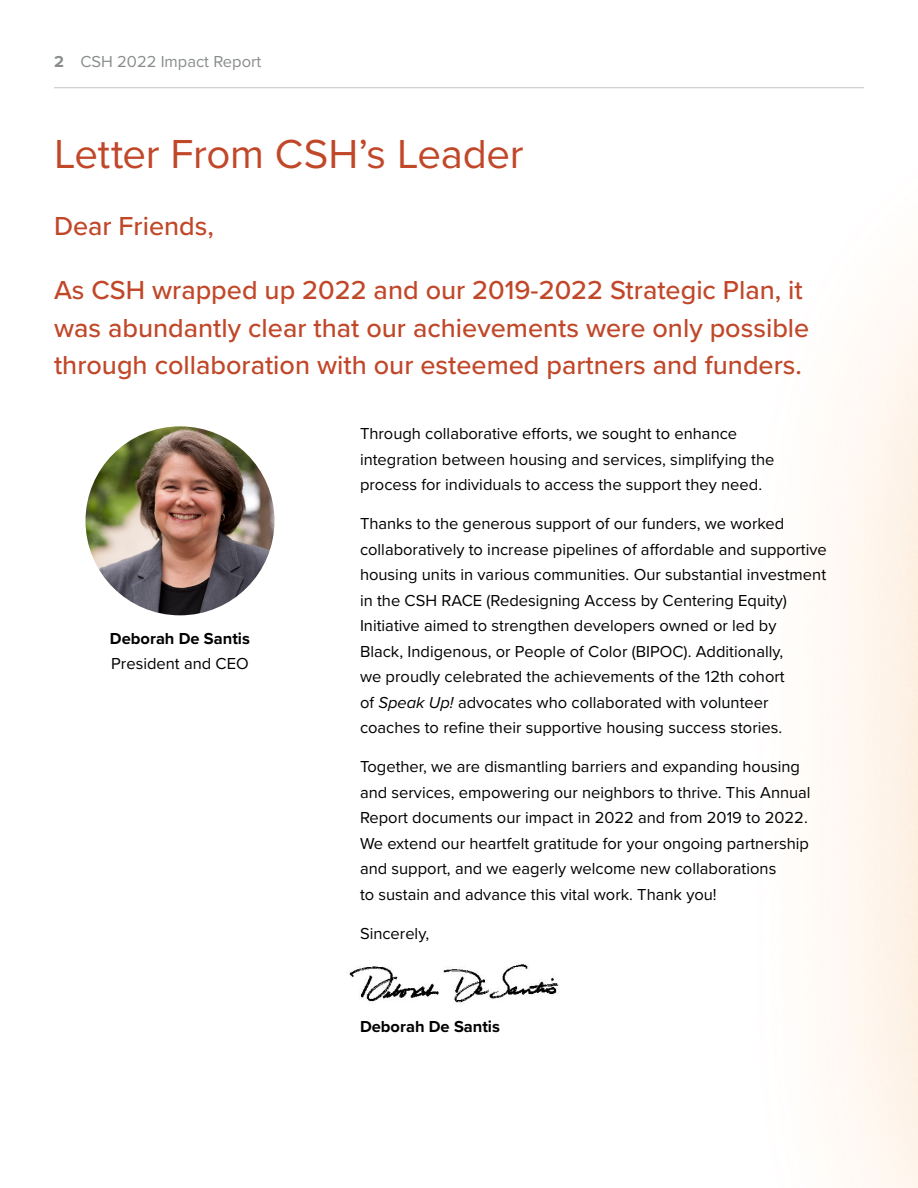
<style>
.page{position:relative;width:918px;height:1188px;background:#fff}
.page>*{position:absolute;margin:0;border:0;box-sizing:border-box;transform-origin:0 0}
.H1___Regular_Section_Title{font:42px "Proxima Nova";letter-spacing:-.005em;color:#c14729}
.XL_Intro_Para___Span_Cols{font:500 27px/37.5px "Proxima Nova";color:#c14729}
.t1{font:16.5px/25.5px "Proxima Nova";color:#000}
.t2{font:700 16.5px/25.5px "Proxima Nova";color:#000}
.t3{font:16.5px "Proxima Nova";color:#898c8d}
.s1{font-weight:700}
.s2{font-weight:400}
.s3{font-style:italic}
</style>
<div class="page">
<img style="left:86px;top:426px;width:188px;height:189px;border-radius:94px">
<img style="left:349px;top:964px;width:210px;height:39px">
<hr style="left:54px;top:87px;width:810px;height:1px;background:#c2c3c4">
<p class="t3" style="left:54px;top:49px;width:209px"><span class="s1">2</span> CSH 2022 Impact Report</p>
<h1 class="H1___Regular_Section_Title" style="left:54px;top:123px;width:471px">Letter From CSH’s Leader</h1>
<p class="XL_Intro_Para___Span_Cols" style="left:54px;top:206px;width:161px">Dear Friends,</p>
<p class="XL_Intro_Para___Span_Cols" style="left:54px;top:270px;width:757px">As CSH wrapped up 2022 and our 2019-2022 Strategic Plan, it was abundantly clear that our achievements were only possible through collaboration with our esteemed partners and funders.</p>
<p class="t2" style="left:110px;top:625px;width:142px">Deborah De Santis<br><span class="s2">President and CEO</span></p>
<p class="t1" style="left:360px;top:420px;width:416px">Through collaborative efforts, we sought to enhance integration between housing and services, simplifying the process for individuals to access the support they need.</p>
<p class="t1" style="left:360px;top:510px;width:468px">Thanks to the generous support of our funders, we worked collaboratively to increase pipelines of affordable and supportive housing units in various communities. Our substantial investment in the CSH RACE (Redesigning Access by Centering Equity)<br>Initiative aimed to strengthen developers owned or led by<br>Black, Indigenous, or People of Color (BIPOC). Additionally,<br>we proudly celebrated the achievements of the 12th cohort<br>of <span class="s3">Speak Up!</span> advocates who collaborated with volunteer coaches to refine their supportive housing success stories.</p>
<p class="t1" style="left:360px;top:753px;width:452px">Together, we are dismantling barriers and expanding housing and services, empowering our neighbors to thrive. This Annual Report documents our impact in 2022 and from 2019 to 2022.<br>We extend our heartfelt gratitude for your ongoing partnership and support, and we eagerly welcome new collaborations<br>to sustain and advance this vital work. Thank you!</p>
<p class="t1" style="left:360px;top:920px;width:71px">Sincerely,</p>
<p class="t2" style="left:360px;top:1013px;width:142px">Deborah De Santis</p>
</div>
